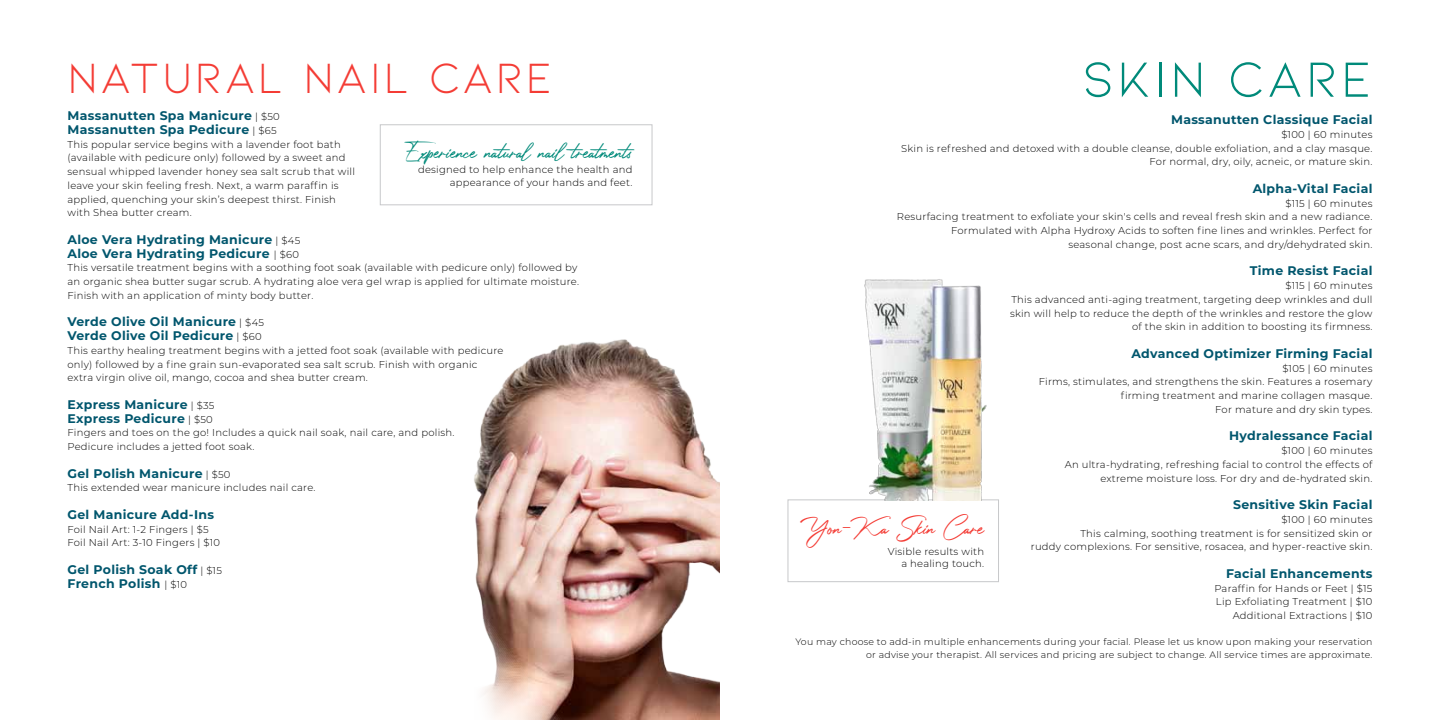
<style>
.page{position:relative;width:1440px;height:720px;background:#fff}
.page>*{position:absolute;margin:0;border:0;box-sizing:border-box;transform-origin:0 0}
.t1{font:52.5px "Kiona";letter-spacing:.05em;color:#008a7a}
.t2{font:45px "Kiona";letter-spacing:.05em;color:#f43c35}
.t3{font:25px "Photograph Signature";color:#008a7a}
.t4{font:25px "Photograph Signature";color:#f43c35}
.t5{font:700 12.5px/13.8px "Montserrat";letter-spacing:.025em;color:#00566d}
.t6{font:300 10px/13.8px "Montserrat";letter-spacing:.025em;color:#000;text-align:right}
.t7{font:300 9.38px/12.5px "Montserrat";letter-spacing:.025em;color:#000;text-align:right}
.s1{font-weight:300;font-size:10px;color:#000}
</style>
<div class="page">
<img style="left:474px;top:339px;width:246px;height:381px">
<div style="left:380px;top:124px;width:272px;height:81px;background:#fff;border:1px solid #c7c8ca"></div>
<div style="left:788px;top:499px;width:211px;height:83px;background:#fff;border:1px solid #c7c8ca"></div>
<img style="left:851px;top:279px;width:148px;height:221px">
<div style="left:437px;top:683px;width:59px;height:37px;background:#fff"></div>
<h2 class="t2" style="left:68px;top:52px;width:487px">NATURAL NAIL CARE</h2>
<p class="t5" style="left:68px;top:108px;width:214px">Massanutten Spa Manicure <span class="s1">| $50<br></span>Massanutten Spa Pedicure <span class="s1">| $65</span></p>
<p class="t6" style="left:68px;top:137px;width:289px;text-align:left">This popular service begins with a lavender foot bath (available with pedicure only) followed by a sweet and sensual whipped lavender honey sea salt scrub that will leave your skin feeling fresh. Next, a warm paraffin is applied, quenching your skin’s deepest thirst. Finish with Shea butter cream.</p>
<p class="t5" style="left:68px;top:232px;width:234px">Aloe Vera Hydrating Manicure <span class="s1">| $45<br></span>Aloe Vera Hydrating Pedicure <span class="s1">| $60</span></p>
<p class="t6" style="left:68px;top:261px;width:513px;text-align:left">This versatile treatment begins with a soothing foot soak (available with pedicure only) followed by an organic shea butter sugar scrub. A hydrating aloe vera gel wrap is applied for ultimate moisture.<br>Finish with an application of minty body butter.</p>
<p class="t5" style="left:68px;top:315px;width:198px">Verde Olive Oil Manicure <span class="s1">| $45<br></span>Verde Olive Oil Pedicure <span class="s1">| $60</span></p>
<p class="t6" style="left:68px;top:343px;width:438px;text-align:left">This earthy healing treatment begins with a jetted foot soak (available with pedicure only) followed by a fine grain sun-evaporated sea salt scrub. Finish with organic extra virgin olive oil, mango, cocoa and shea butter cream.</p>
<p class="t5" style="left:68px;top:397px;width:148px">Express Manicure <span class="s1">| $35<br></span>Express Pedicure <span class="s1">| $50</span></p>
<p class="t6" style="left:67px;top:426px;width:389px;text-align:left">Fingers and toes on the go! Includes a quick nail soak, nail care, and polish.<br>Pedicure includes a jetted foot soak.</p>
<p class="t5" style="left:68px;top:466px;width:165px">Gel Polish Manicure <span class="s1">| $50</span></p>
<p class="t6" style="left:67px;top:481px;width:250px">This extended wear manicure includes nail care.</p>
<p class="t5" style="left:68px;top:507px;width:148px">Gel Manicure Add-Ins</p>
<p class="t6" style="left:68px;top:522px;width:154px;text-align:left">Foil Nail Art: 1-2 Fingers | $5<br>Foil Nail Art: 3-10 Fingers | $10</p>
<p class="t5" style="left:68px;top:562px;width:156px">Gel Polish Soak Off <span class="s1">| $15<br></span>French Polish <span class="s1">| $10</span></p>
<h3 class="t3" style="left:404px;top:130px;width:230px">Experience natural nail treatments</h3>
<p class="t6" style="left:418px;top:163px;width:216px;line-height:12.5px">designed to help enhance the health and appearance of your hands and feet.</p>
<h1 class="t1" style="left:1082px;top:50px;width:292px">SKIN CARE</h1>
<p class="t5" style="left:1171px;top:112px;width:203px">Massanutten Classique Facial</p>
<p class="t6" style="left:901px;top:127px;width:473px">$100 | 60 minutes<br>Skin is refreshed and detoxed with a double cleanse, double exfoliation, and a clay masque.<br>For normal, dry, oily, acneic, or mature skin.</p>
<p class="t5" style="left:1253px;top:181px;width:121px">Alpha-Vital Facial</p>
<p class="t6" style="left:897px;top:196px;width:477px">$115 | 60 minutes<br>Resurfacing treatment to exfoliate your skin's cells and reveal fresh skin and a new radiance.<br>Formulated with Alpha Hydroxy Acids to soften fine lines and wrinkles. Perfect for<br>seasonal change, post acne scars, and dry/dehydrated skin.</p>
<p class="t5" style="left:1250px;top:264px;width:124px">Time Resist Facial</p>
<p class="t6" style="left:1010px;top:279px;width:364px">$115 | 60 minutes<br>This advanced anti-aging treatment, targeting deep wrinkles and dull skin will help to reduce the depth of the wrinkles and restore the glow of the skin in addition to boosting its firmness.</p>
<p class="t5" style="left:1131px;top:346px;width:243px">Advanced Optimizer Firming Facial</p>
<p class="t6" style="left:1039px;top:361px;width:335px">$105 | 60 minutes<br>Firms, stimulates, and strengthens the skin. Features a rosemary firming treatment and marine collagen masque.<br>For mature and dry skin types.</p>
<p class="t5" style="left:1229px;top:429px;width:145px">Hydralessance Facial</p>
<p class="t6" style="left:1065px;top:444px;width:309px">$100 | 60 minutes<br>An ultra-hydrating, refreshing facial to control the effects of extreme moisture loss. For dry and de-hydrated skin.</p>
<p class="t5" style="left:1233px;top:497px;width:141px">Sensitive Skin Facial</p>
<p class="t6" style="left:1031px;top:512px;width:343px">$100 | 60 minutes<br>This calming, soothing treatment is for sensitized skin or<br>ruddy complexions. For sensitive, rosacea, and hyper-reactive skin.</p>
<p class="t5" style="left:1226px;top:566px;width:148px">Facial Enhancements</p>
<p class="t6" style="left:1214px;top:581px;width:160px">Paraffin for Hands or Feet | $15<br>Lip Exfoliating Treatment | $10<br>Additional Extractions | $10</p>
<p class="t7" style="left:795px;top:636px;width:579px">You may choose to add-in multiple enhancements during your facial. Please let us know upon making your reservation or advise your therapist. All services and pricing are subject to change. All service times are approximate.</p>
<h3 class="t4" style="left:806px;top:506px;width:180px">Yon-Ka Skin Care</h3>
<p class="t6" style="left:888px;top:546px;width:98px;line-height:11.2px">Visible results with a healing touch.</p>
</div>
